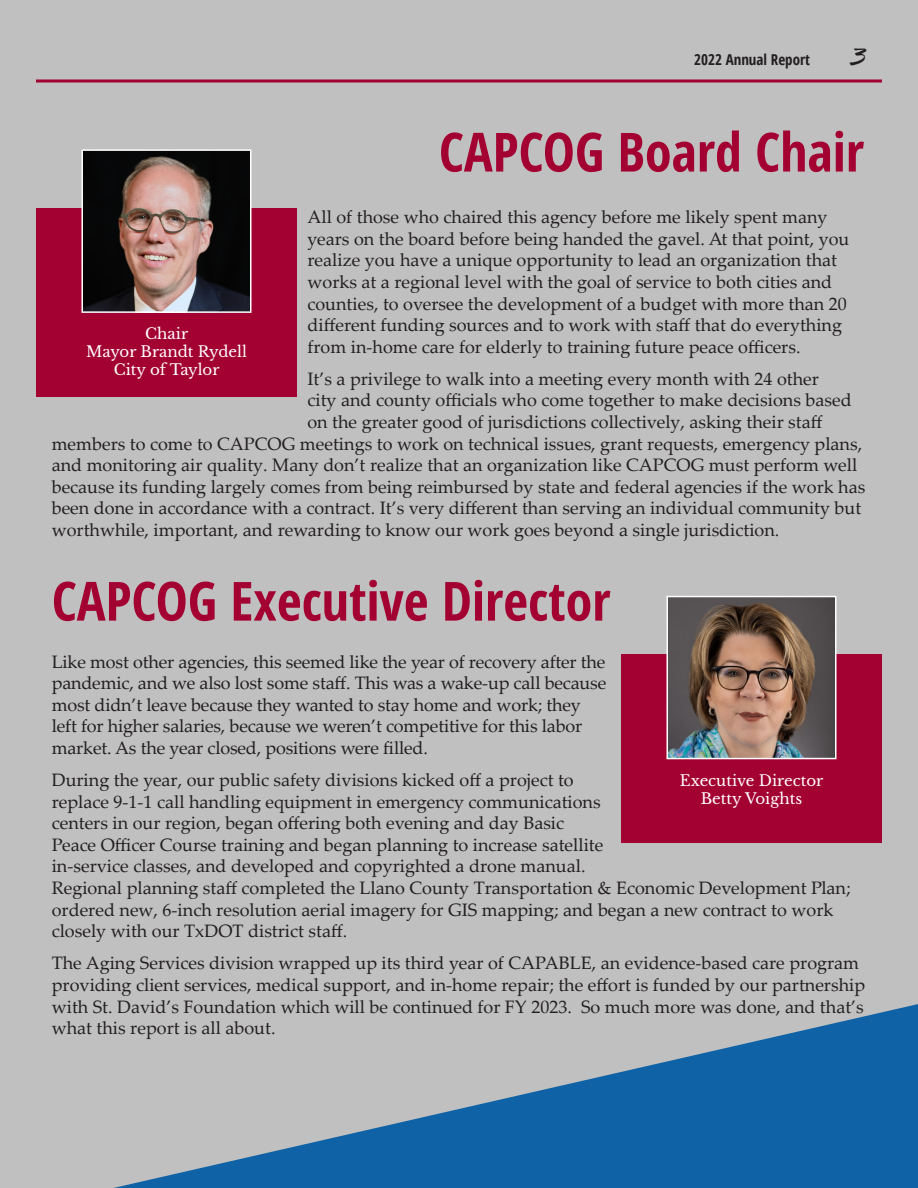
<style>
.page{position:relative;width:918px;height:1188px;background:#c0c0c0}
.page>*{position:absolute;margin:0;border:0;box-sizing:border-box;transform-origin:0 0}
.t1{font:700 54px "Open Sans Condensed";color:#a40133}
.t2{font:italic 33px "Rage";color:#231f20}
.t3{font:18px/21.6px "Palatino Linotype";color:#231f20}
.t4{font:15px/18px "Libre Baskerville";color:#fff;text-align:center}
.t5{font:700 15px "Open Sans Condensed";color:#231f20}
</style>
<div class="page">
<svg style="left:114px;top:1004px;width:804px;height:184px"></svg>
<hr style="left:36px;top:80px;width:846px;height:2px;background:#a40133">
<div style="left:36px;top:208px;width:261px;height:189px;background:#a40133"></div>
<img style="left:84px;top:152px;width:165px;height:158px">
<div style="left:81px;top:149px;width:171px;height:164px;border:2px solid #fff"></div>
<div style="left:621px;top:654px;width:261px;height:189px;background:#a40133"></div>
<img style="left:669px;top:599px;width:165px;height:157px">
<div style="left:666px;top:596px;width:171px;height:163px;border:2px solid #fff"></div>
<p class="t5" style="left:694px;top:49px;width:117px">2022 Annual Report</p>
<p class="t2" style="left:849px;top:40px;width:17px">3</p>
<p class="t1" style="left:439px;top:114px;width:427px">CAPCOG Board Chair</p>
<p class="t3" style="left:308px;top:206px;width:544px">All of those who chaired this agency before me likely spent many years on the board before being handed the gavel. At that point, you realize you have a unique opportunity to lead an organization that works at a regional level with the goal of service to both cities and counties, to oversee the development of a budget with more than 20 different funding sources and to work with staff that do everything from in-home care for elderly to training future peace officers.</p>
<p class="t3" style="left:308px;top:367px;width:513px">It’s a privilege to walk into a meeting every month with 24 other</p>
<p class="t3" style="left:308px;top:389px;width:546px">city and county officials who come together to make decisions based</p>
<p class="t3" style="left:308px;top:410px;width:517px">on the greater good of jurisdictions collectively, asking their staff</p>
<p class="t3" style="left:52px;top:432px;width:812px">members to come to CAPCOG meetings to work on technical issues, grant requests, emergency plans,</p>
<p class="t3" style="left:52px;top:454px;width:807px">and monitoring air quality. Many don’t realize that an organization like CAPCOG must perform well</p>
<p class="t3" style="left:52px;top:475px;width:815px">because its funding largely comes from being reimbursed by state and federal agencies if the work has</p>
<p class="t3" style="left:52px;top:497px;width:811px">been done in accordance with a contract. It’s very different than serving an individual community but</p>
<p class="t3" style="left:52px;top:518px;width:729px">worthwhile, important, and rewarding to know our work goes beyond a single jurisdiction.</p>
<p class="t4" style="left:86px;top:325px;width:162px">Chair<br>Mayor Brandt Rydell<br>City of Taylor</p>
<p class="t1" style="left:52px;top:563px;width:560px">CAPCOG Executive Director</p>
<p class="t3" style="left:52px;top:650px;width:556px">Like most other agencies, this seemed like the year of recovery after the pandemic, and we also lost some staff. This was a wake-up call because most didn’t leave because they wanted to stay home and work; they left for higher salaries, because we weren’t competitive for this labor market. As the year closed, positions were filled.</p>
<p class="t3" style="left:52px;top:768px;width:800px">During the year, our public safety divisions kicked off a project to<br>replace 9-1-1 call handling equipment in emergency communications<br>centers in our region, began offering both evening and day Basic<br>Peace Officer Course training and began planning to increase satellite<br>in-service classes, and developed and copyrighted a drone manual.<br>Regional planning staff completed the Llano County Transportation &amp; Economic Development Plan; ordered new, 6-inch resolution aerial imagery for GIS mapping; and began a new contract to work closely with our TxDOT district staff.</p>
<p class="t3" style="left:52px;top:952px;width:815px">The Aging Services division wrapped up its third year of CAPABLE, an evidence-based care program providing client services, medical support, and in-home repair; the effort is funded by our partnership with St. David’s Foundation which will be continued for FY 2023. So much more was done, and that’s what this report is all about.</p>
<p class="t4" style="left:680px;top:771px;width:145px">Executive Director<br>Betty Voights</p>
</div>
